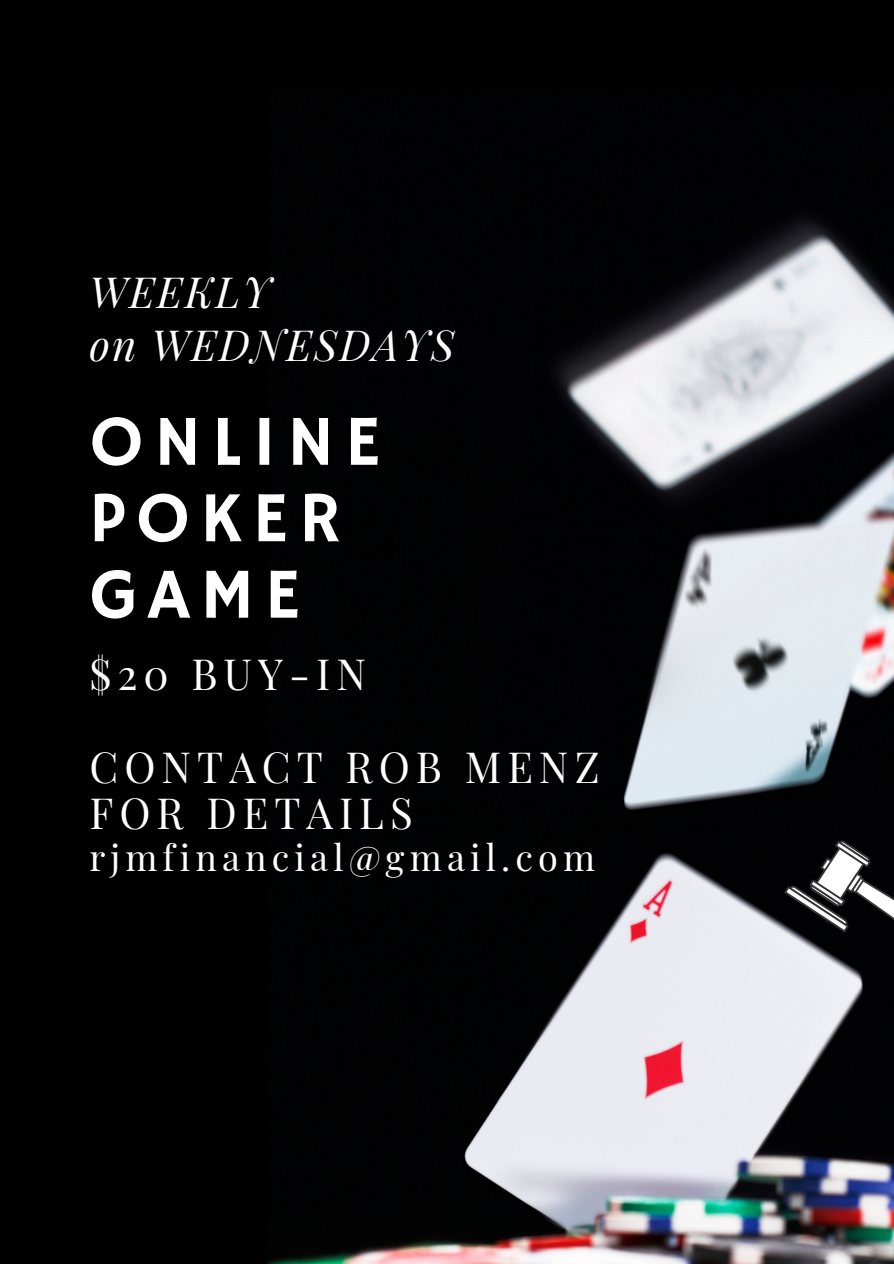
<style>
.page{position:relative;width:894px;height:1264px;background:#fff}
.page>*{position:absolute;margin:0;border:0;box-sizing:border-box;transform-origin:0 0}
.t1{font:72px/76.3px "Hammersmith One";letter-spacing:.145em;color:#fff}
.t2{font:42px/46.7px "Playfair Display";letter-spacing:.145em;color:#fff}
.t3{font:italic 42px/53.1px "Playfair Display";letter-spacing:.05em;color:#fff}
.t4{font:36px "Playfair Display";letter-spacing:.145em;color:#fff}
</style>
<div class="page">
<div style="left:0;top:0;width:893px;height:1263px;background:#000"></div>
<img style="left:268px;top:214px;width:625px;height:1049px">
<svg style="left:783px;top:839px;width:110px;height:93px"></svg>
<p class="t3" style="left:89px;top:263px;width:366px">WEEKLY<br>on WEDNESDAYS</p>
<h1 class="t1" style="left:89px;top:407px;width:293px">ONLINE<br>POKER<br>GAME</h1>
<p class="t2" style="left:89px;top:648px;width:278px">$20 BUY-IN</p>
<p class="t2" style="left:89px;top:742px;width:511px">CONTACT ROB MENZ<br>FOR DETAILS</p>
<p class="t4" style="left:89px;top:832px;width:507px">rjmfinancial@gmail.com</p>
</div>
